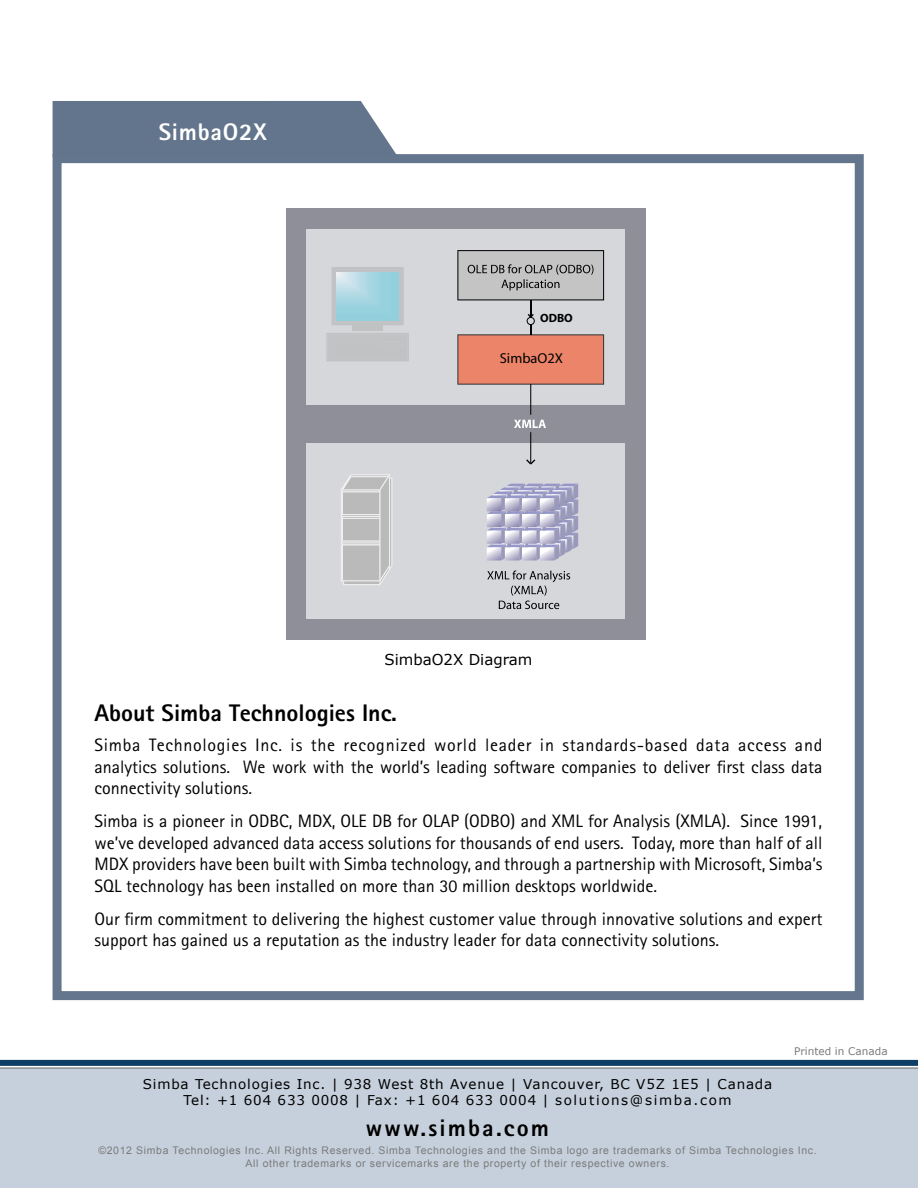
<style>
.page{position:relative;width:918px;height:1188px;background:#fff}
.page>*{position:absolute;margin:0;border:0;box-sizing:border-box;transform-origin:0 0}
.t1{font:800 24px "Rotis Sans Serif";color:#000}
.t2{font:800 24px "Rotis Sans Serif";letter-spacing:.09em;color:#000}
.t3{font:800 24px "Rotis Sans Serif";letter-spacing:.03em;color:#fff}
.t4{font:18px/21.6px "Rotis Sans Serif";color:#000;text-align:justify}
.t5{font:15px "Verdana";color:#000}
.t6{font:14.4px "Myriad";color:#000}
.t7{font:13.5px/16.2px "Verdana";letter-spacing:.06em;color:#000;text-align:center}
.t8{font:700 12px "Myriad";color:#000}
.t9{font:10.5px/12.6px "Arial";letter-spacing:.06em;color:#7a7b7b;text-align:center}
.t10{font:10.5px "Verdana";color:#7b7b7c}
</style>
<div class="page">
<div style="left:0;top:1068px;width:918px;height:120px;background:#c6d0dc"></div>
<div style="left:0;top:1060px;width:918px;height:6px;background:#103f66"></div>
<div style="left:53px;top:154px;width:811px;height:846px;border:9px solid #63768d"></div>
<div style="left:53px;top:101px;width:345px;height:55px;background:#63758c"></div>
<div style="left:286px;top:208px;width:359px;height:431px;background:#8e8f98"></div>
<div style="left:306px;top:443px;width:318px;height:175px;background:#d6d7db"></div>
<div style="left:306px;top:229px;width:318px;height:176px;background:#d6d7db"></div>
<div style="left:352px;top:325px;width:31px;height:6px;background:#c1c2c4"></div>
<svg style="left:332px;top:267px;width:72px;height:58px"></svg>
<img style="left:336px;top:272px;width:63px;height:48px">
<div style="left:326px;top:333px;width:83px;height:28px;background:#c1c2c4"></div>
<svg style="left:341px;top:474px;width:51px;height:112px"></svg>
<svg style="left:457px;top:250px;width:147px;height:135px"></svg>
<svg style="left:526px;top:459px;width:9px;height:6px"></svg>
<svg style="left:487px;top:571px;width:83px;height:38px"></svg>
<svg style="left:514px;top:420px;width:32px;height:8px"></svg>
<hr style="left:530px;top:432px;width:1px;height:31px;background:#000">
<hr style="left:530px;top:384px;width:1px;height:31px;background:#000">
<svg style="left:487px;top:484px;width:91px;height:76px"></svg>
<h1 class="t3" style="left:159px;top:116px;width:110px">SimbaO2X</h1>
<p class="t8" style="left:540px;top:312px;width:34px">ODBO</p>
<p class="t6" style="left:500px;top:351px;width:65px">SimbaO2X</p>
<p class="t5" style="left:384px;top:650px;width:149px">SimbaO2X Diagram</p>
<h1 class="t1" style="left:94px;top:698px;width:304px">About Simba Technologies Inc.</h1>
<p class="t4" style="left:94px;top:734px;width:729px">Simba Technologies Inc. is the recognized world leader in standards-based data access and analytics solutions. We work with the world’s leading software companies to deliver first class data connectivity solutions.</p>
<p class="t4" style="left:94px;top:810px;width:729px">Simba is a pioneer in ODBC, MDX, OLE DB for OLAP (ODBO) and XML for Analysis (XMLA). Since 1991, we’ve developed advanced data access solutions for thousands of end users. Today, more than half of all MDX providers have been built with Simba technology, and through a partnership with Microsoft, Simba’s SQL technology has been installed on more than 30 million desktops worldwide.</p>
<p class="t4" style="left:94px;top:908px;width:730px">Our firm commitment to delivering the highest customer value through innovative solutions and expert support has gained us a reputation as the industry leader for data connectivity solutions.</p>
<p class="t7" style="left:143px;top:1075px;width:631px">Simba Technologies Inc. | 938 West 8th Avenue | Vancouver, BC V5Z 1E5 | Canada<br>Tel: +1 604 633 0008 | Fax: +1 604 633 0004 | solutions@simba.com</p>
<p class="t10" style="left:794px;top:1045px;width:95px">Printed in Canada</p>
<h1 class="t2" style="left:366px;top:1113px;width:185px">www.simba.com</h1>
<p class="t9" style="left:98px;top:1144px;width:720px">©2012 Simba Technologies Inc. All Rights Reserved. Simba Technologies and the Simba logo are trademarks of Simba Technologies Inc.<br>All other trademarks or servicemarks are the property of their respective owners.</p>
</div>
